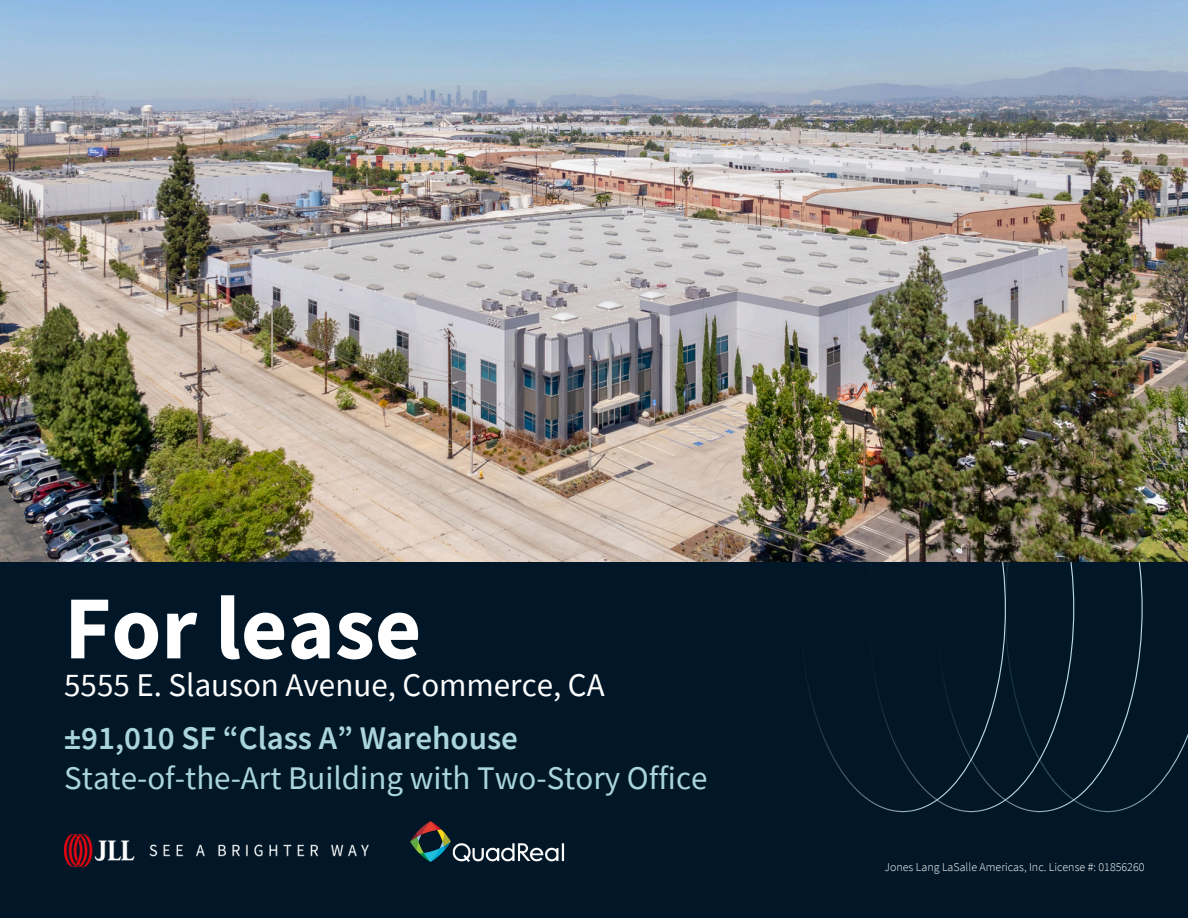
<style>
.page{position:relative;width:1188px;height:918px;background:#fff}
.page>*{position:absolute;margin:0;border:0;box-sizing:border-box;transform-origin:0 0}
.t1{font:700 90px "Source Sans Pro";color:#fff}
.t2{font:33px "Source Sans Pro";color:#aad5df}
.t3{font:33px "Source Sans Pro";color:#fefefe}
.t4{font:600 33px "Source Sans Pro";color:#aad5df}
.t5{font:300 12px "Source Sans Pro";color:#fff}
</style>
<div class="page">
<div style="left:0;top:405px;width:1188px;height:513px;background:#011727"></div>
<svg style="left:1074px;top:562px;width:69px;height:250px"></svg>
<svg style="left:1006px;top:562px;width:68px;height:250px"></svg>
<svg style="left:806px;top:562px;width:200px;height:250px"></svg>
<img style="left:0;top:0;width:1188px;height:562px">
<img style="left:64px;top:835px;width:304px;height:31px">
<img style="left:411px;top:821px;width:154px;height:41px">
<h1 class="t1" style="left:64px;top:570px;width:359px">For lease</h1>
<h3 class="t3" style="left:64px;top:664px;width:542px">5555 E. Slauson Avenue, Commerce, CA</h3>
<h2 class="t4" style="left:64px;top:717px;width:455px">±91,010 SF “Class A” Warehouse</h2>
<h3 class="t2" style="left:64px;top:756px;width:645px">State-of-the-Art Building with Two-Story Office</h3>
<p class="t5" style="left:884px;top:859px;width:262px">Jones Lang LaSalle Americas, Inc. License #: 01856260</p>
</div>
